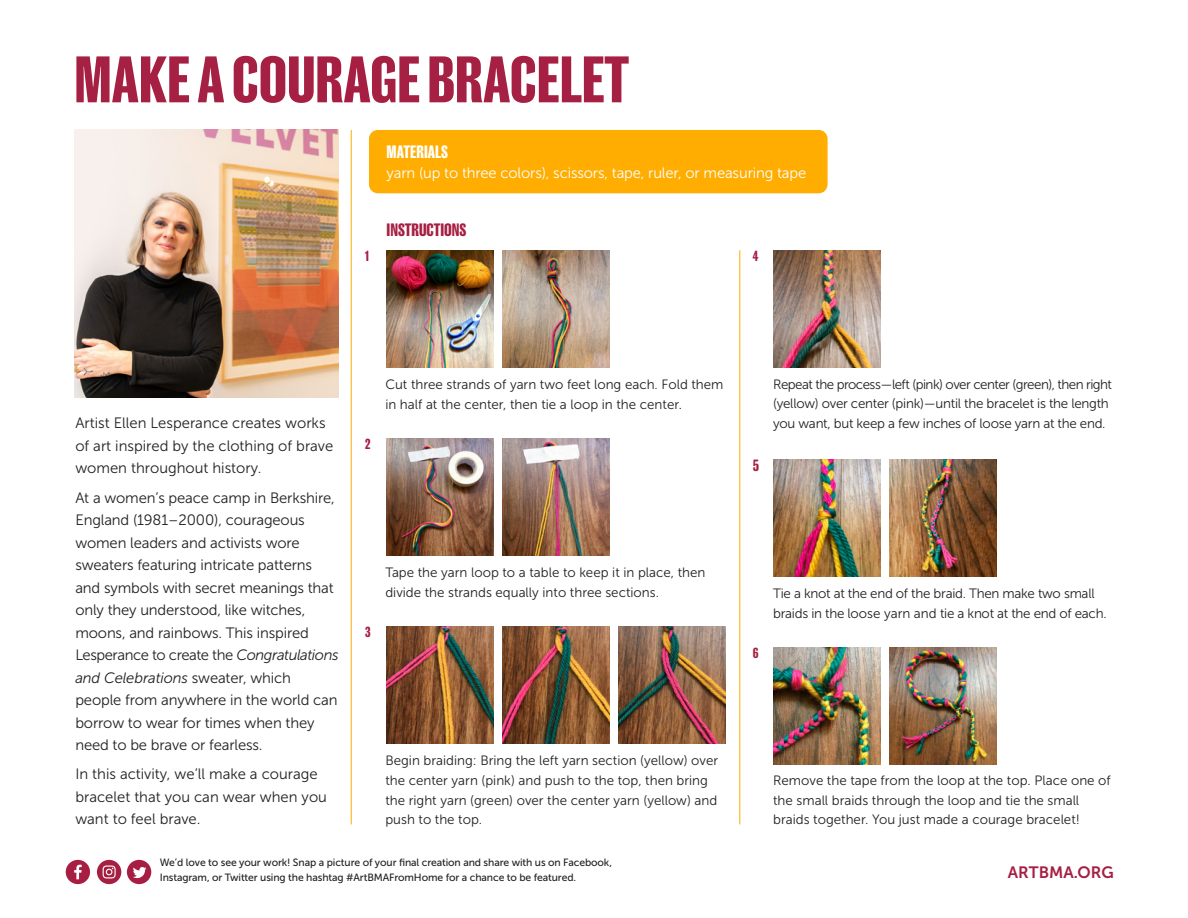
<style>
.page{position:relative;width:1188px;height:918px;background:#fff}
.page>*{position:absolute;margin:0;border:0;box-sizing:border-box;transform-origin:0 0}
.Headline{font:600 60.45px "Caslon Doric Condensed";color:#a62043}
.Subheader{font:600 16.5px "Caslon Doric Condensed";color:#a61f43}
.Subheader-2{font:600 16.5px "Caslon Doric Condensed";color:#fff}
.ARTBMA_ORG{font:16.35px "Museo Sans 700";color:#a61f43}
.Body_Copy{font:15px/22.5px "Museo Sans 300";letter-spacing:-.01em;color:#231f20}
.Subheader-3{font:15px "Museo Sans 300";letter-spacing:-.01em;color:#fff}
.Body_Copy-2{font:600 15px "Caslon Doric Condensed";color:#a61f43}
.Body_Copy-3{font:13.5px/20px "Museo Sans 300";color:#231f20}
.Body_Copy-4{font:13.5px/19.6px "Museo Sans 300";letter-spacing:-.02em;color:#231f20}
.Body_Copy-5{font:600 13.5px "Caslon Doric Condensed";color:#a61f43}
.Social_Call{font:10.5px/15px "Museo Sans 500";letter-spacing:-.01em;color:#231f20}
.s1{color:#a61f43}
.s2{font-style:italic}
</style>
<div class="page">
<div style="left:369px;top:130px;width:459px;height:63px;background:#ffad00;border-radius:9px"></div>
<img style="left:74px;top:130px;width:264px;height:268px">
<svg style="left:66px;top:860px;width:24px;height:24px"></svg>
<svg style="left:127px;top:860px;width:24px;height:24px"></svg>
<svg style="left:97px;top:860px;width:24px;height:24px"></svg>
<hr style="left:351px;top:130px;width:1px;height:694px;background:#ffad00">
<hr style="left:739px;top:250px;width:1px;height:574px;background:#ffad00">
<img style="left:503px;top:250px;width:107px;height:118px">
<img style="left:387px;top:250px;width:107px;height:118px">
<img style="left:503px;top:439px;width:107px;height:117px">
<img style="left:387px;top:439px;width:107px;height:117px">
<img style="left:503px;top:626px;width:107px;height:118px">
<img style="left:619px;top:626px;width:107px;height:118px">
<img style="left:387px;top:626px;width:107px;height:118px">
<img style="left:773px;top:250px;width:107px;height:118px">
<img style="left:889px;top:459px;width:107px;height:117px">
<img style="left:773px;top:459px;width:107px;height:117px">
<img style="left:889px;top:648px;width:107px;height:117px">
<img style="left:773px;top:648px;width:107px;height:117px">
<p class="Headline" style="left:74px;top:45px;width:556px">MAKE A COU<span class="s1">RA</span>GE BRACELET</p>
<p class="Subheader-2" style="left:387px;top:143px;width:63px">MATERIALS</p>
<p class="Subheader-3" style="left:387px;top:165px;width:421px">yarn (up to three colors), scissors, tape, ruler, or measuring tape</p>
<p class="Body_Copy-5" style="left:365px;top:248px;width:5px">1</p>
<p class="Subheader" style="left:387px;top:221px;width:81px">INSTRUCTIONS</p>
<p class="Body_Copy-5" style="left:753px;top:248px;width:7px">4</p>
<p class="Body_Copy" style="left:75px;top:412px;width:260px">Artist Ellen Lesperance creates works of art inspired by the clothing of brave women throughout history.</p>
<p class="Body_Copy" style="left:75px;top:486px;width:265px">At a women’s peace camp in Berkshire, England (1981–2000), courageous women leaders and activists wore sweaters featuring intricate patterns and symbols with secret meanings that only they understood, like witches, moons, and rainbows. This inspired Lesperance to create the <span class="s2">Congratulations and Celebrations</span> sweater, which people from anywhere in the world can borrow to wear for times when they need to be brave or fearless.</p>
<p class="Body_Copy" style="left:75px;top:763px;width:253px">In this activity, we’ll make a courage bracelet that you can wear when you want to feel brave.</p>
<p class="Body_Copy-5" style="left:365px;top:436px;width:7px">2</p>
<p class="Body_Copy-3" style="left:385px;top:374px;width:340px">Cut three strands of yarn two feet long each. Fold them in half at the center, then tie a loop in the center.</p>
<p class="Body_Copy-5" style="left:365px;top:624px;width:7px">3</p>
<p class="Body_Copy-3" style="left:385px;top:562px;width:322px">Tape the yarn loop to a table to keep it in place, then divide the strands equally into three sections.</p>
<p class="Body_Copy-3" style="left:385px;top:750px;width:334px">Begin braiding: Bring the left yarn section (yellow) over the center yarn (pink) and push to the top, then bring the right yarn (green) over the center yarn (yellow) and push to the top.</p>
<p class="Social_Call" style="left:160px;top:855px;width:454px">We’d love to see your work! Snap a picture of your final creation and share with us on Facebook,<br>Instagram, or Twitter using the hashtag #ArtBMAFromHome for a chance to be featured.</p>
<p class="Body_Copy-2" style="left:753px;top:456px;width:8px">5</p>
<p class="Body_Copy-4" style="left:773px;top:374px;width:340px">Repeat the process—left (pink) over center (green), then right (yellow) over center (pink)—until the bracelet is the length you want, but keep a few inches of loose yarn at the end.</p>
<p class="Body_Copy-5" style="left:753px;top:645px;width:7px">6</p>
<p class="Body_Copy-4" style="left:773px;top:584px;width:335px">Tie a knot at the end of the braid. Then make two small braids in the loose yarn and tie a knot at the end of each.</p>
<p class="Body_Copy-3" style="left:773px;top:771px;width:339px">Remove the tape from the loop at the top. Place one of the small braids through the loop and tie the small braids together. You just made a courage bracelet!</p>
<p class="ARTBMA_ORG" style="left:1008px;top:863px;width:107px">ARTBMA.ORG</p>
</div>
